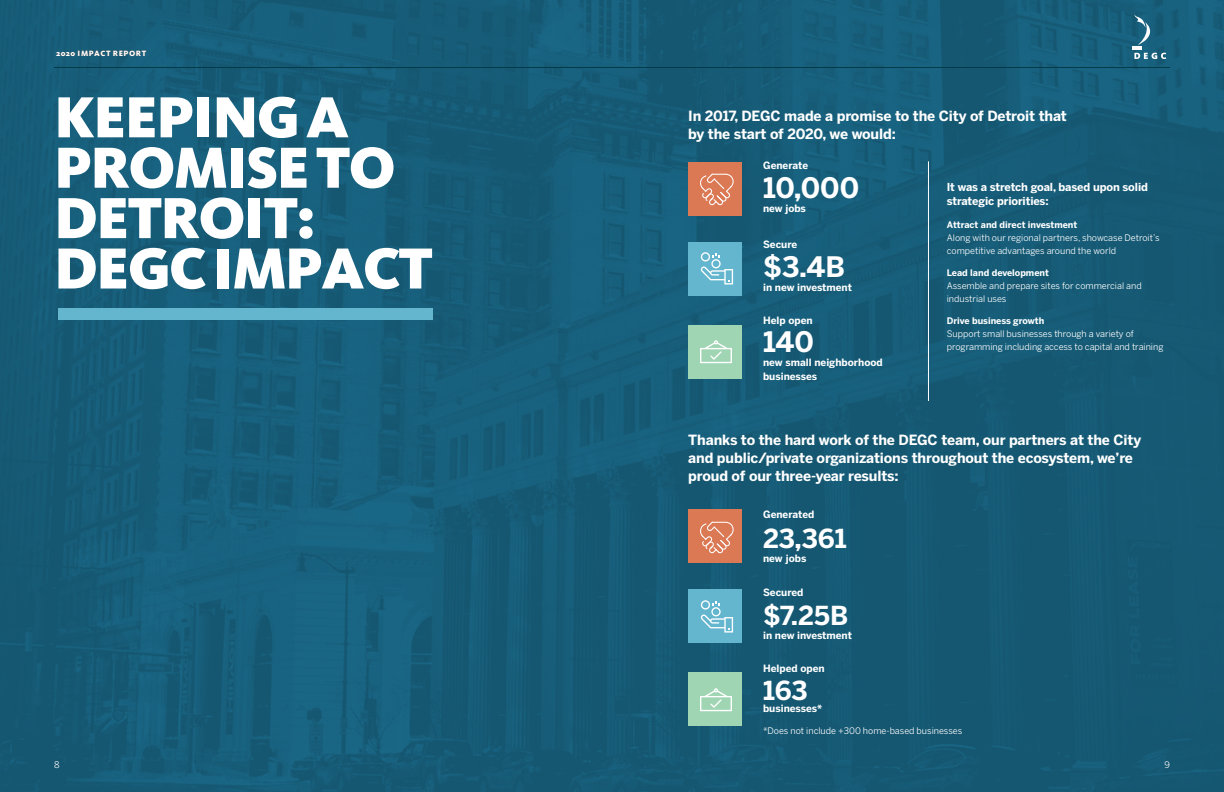
<style>
.page{position:relative;width:1224px;height:792px;background:#165b76}
.page>*{position:absolute;margin:0;border:0;box-sizing:border-box;transform-origin:0 0}
.t1{font:900 60px/50.4px "Kievit";letter-spacing:-.025em;color:#fff}
.t2{font:700 28px "Benton Sans";color:#fff}
.t3{font:700 26px "Benton Sans";color:#fff}
.t4{font:700 14px/18px "Benton Sans";letter-spacing:-.01em;color:#fff}
.t5{font:700 11px/13.2px "Benton Sans";letter-spacing:-.01em;color:#fff}
.t6{font:700 10px/14px "Benton Sans";color:#fff}
.t7{font:9px/13px "Benton Sans";color:#fff}
.t8{font:700 9px "Benton Sans";color:#fff}
.t9{font:900 8px "Kievit";letter-spacing:.065em;color:#fff}
</style>
<div class="page">
<div style="left:58px;top:308px;width:375px;height:11px;background:#64b6cf"></div>
<div style="left:688px;top:163px;width:54px;height:53px;background:#db7955"></div>
<div style="left:688px;top:509px;width:54px;height:54px;background:#db7955"></div>
<div style="left:688px;top:242px;width:54px;height:54px;background:#64b6cf"></div>
<div style="left:688px;top:589px;width:54px;height:53px;background:#64b6cf"></div>
<div style="left:688px;top:325px;width:54px;height:54px;background:#a0d5b3"></div>
<div style="left:688px;top:672px;width:54px;height:53px;background:#a0d5b3"></div>
<hr style="left:54px;top:67px;width:1116px;height:1px;background:#003b49">
<hr style="left:928px;top:161px;width:1px;height:240px;background:#fff">
<svg style="left:700px;top:340px;width:32px;height:23px"></svg>
<svg style="left:700px;top:688px;width:32px;height:23px"></svg>
<svg style="left:701px;top:252px;width:32px;height:33px"></svg>
<svg style="left:701px;top:600px;width:32px;height:33px"></svg>
<svg style="left:700px;top:174px;width:34px;height:31px"></svg>
<svg style="left:700px;top:522px;width:34px;height:31px"></svg>
<svg style="left:1132px;top:14px;width:34px;height:45px"></svg>
<p class="t9" style="left:56px;top:49px;width:92px">2020 IMPACT REPORT</p>
<h1 class="t1" style="left:54px;top:91px;width:380px">KEEPING A<br>PROMISE TO<br>DETROIT:<br>DEGC IMPACT</h1>
<p class="t7" style="left:54px;top:758px;width:7px">8</p>
<h3 class="t4" style="left:688px;top:107px;width:380px">In 2017, DEGC made a promise to the City of Detroit that by the start of 2020, we would:</h3>
<p class="t6" style="left:763px;top:158px;width:47px">Generate</p>
<h2 class="t2" style="left:763px;top:171px;width:98px">10,000</h2>
<p class="t6" style="left:763px;top:202px;width:44px">new jobs</p>
<p class="t6" style="left:763px;top:237px;width:36px">Secure</p>
<h2 class="t2" style="left:763px;top:250px;width:84px">$3.4B</h2>
<p class="t6" style="left:763px;top:281px;width:91px">in new investment</p>
<p class="t6" style="left:763px;top:313px;width:51px">Help open</p>
<h2 class="t2" style="left:763px;top:325px;width:52px">140</h2>
<p class="t6" style="left:763px;top:355px;width:121px">new small neighborhood businesses</p>
<p class="t5" style="left:947px;top:181px;width:203px">It was a stretch goal, based upon solid strategic priorities:</p>
<p class="t8" style="left:947px;top:220px;width:132px">Attract and direct investment</p>
<p class="t7" style="left:947px;top:231px;width:214px">Along with our regional partners, showcase Detroit’s competitive advantages around the world</p>
<p class="t8" style="left:947px;top:268px;width:104px">Lead land development</p>
<p class="t7" style="left:947px;top:279px;width:196px">Assemble and prepare sites for commercial and industrial uses</p>
<p class="t8" style="left:947px;top:316px;width:99px">Drive business growth</p>
<p class="t7" style="left:947px;top:327px;width:218px">Support small businesses through a variety of programming including access to capital and training</p>
<h3 class="t4" style="left:688px;top:431px;width:454px">Thanks to the hard work of the DEGC team, our partners at the City and public/private organizations throughout the ecosystem, we’re proud of our three-year results:</h3>
<p class="t6" style="left:763px;top:508px;width:53px">Generated</p>
<h3 class="t3" style="left:763px;top:523px;width:85px">23,361</h3>
<p class="t6" style="left:763px;top:551px;width:45px">new jobs</p>
<p class="t6" style="left:763px;top:585px;width:42px">Secured</p>
<h3 class="t3" style="left:763px;top:600px;width:87px">$7.25B</h3>
<p class="t6" style="left:763px;top:629px;width:91px">in new investment</p>
<p class="t6" style="left:763px;top:661px;width:63px">Helped open</p>
<h3 class="t3" style="left:763px;top:675px;width:46px">163</h3>
<p class="t6" style="left:763px;top:701px;width:61px">businesses*</p>
<p class="t7" style="left:763px;top:725px;width:201px">*Does not include +300 home-based businesses</p>
<p class="t7" style="left:1165px;top:758px;width:7px">9</p>
</div>
